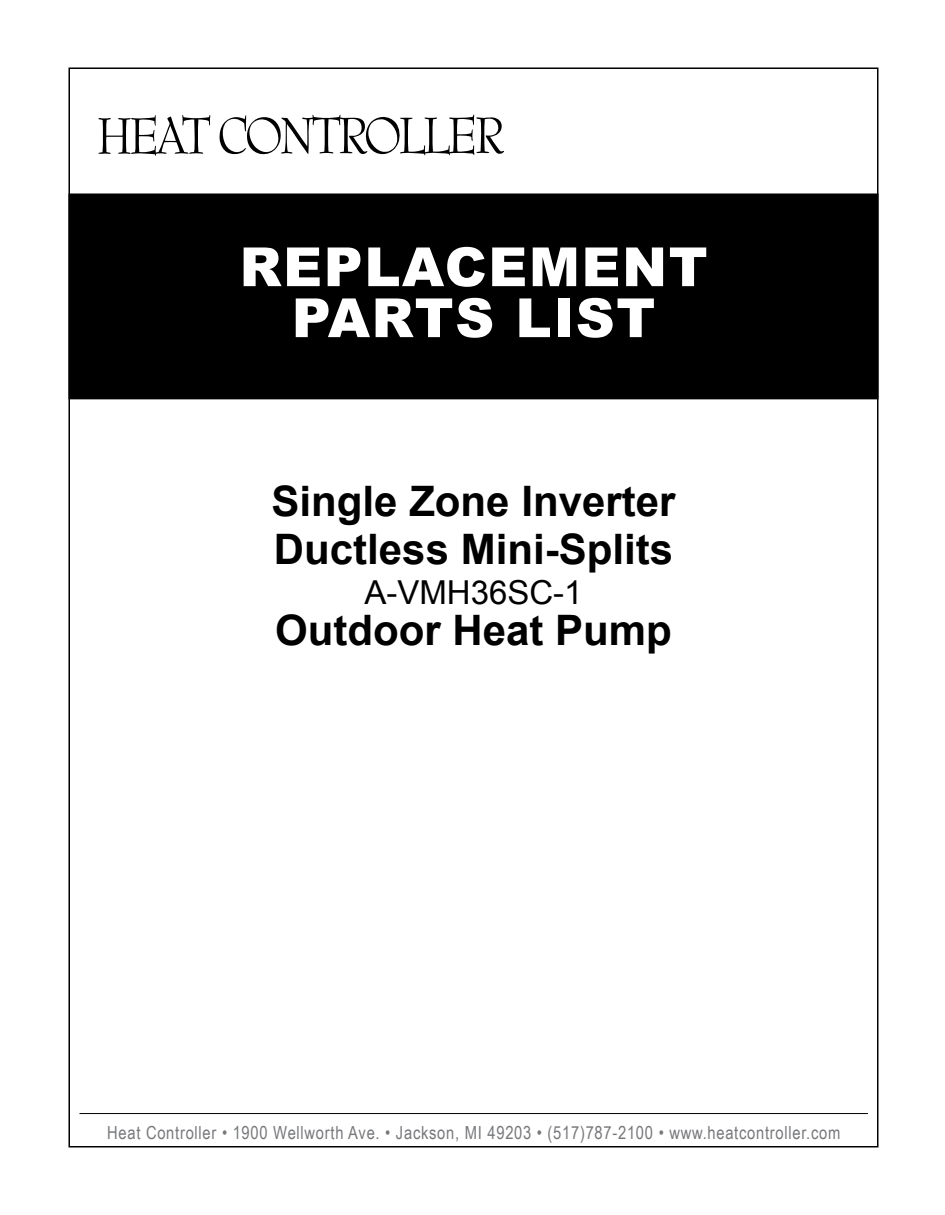
<style>
.page{position:relative;width:945px;height:1215px;background:#fff}
.page>*{position:absolute;margin:0;border:0;box-sizing:border-box;transform-origin:0 0}
.t1{font:900 54px/51px "Arial";letter-spacing:.03em;color:#fff;text-align:center}
.t2{font:700 42px/48px "Arial";color:#000}
.t3{font:33px "Arial";color:#000}
.t4{font:18px "Arial Narrow";letter-spacing:.04em;color:#77787b}
</style>
<div class="page">
<hr style="left:79px;top:1113px;width:789px;height:1px;background:#000">
<div style="left:69px;top:194px;width:809px;height:205px;background:#000"></div>
<div style="left:68px;top:193px;width:810px;height:206px;border:2px solid #000"></div>
<svg style="left:98px;top:115px;width:113px;height:41px"></svg>
<svg style="left:219px;top:114px;width:285px;height:41px"></svg>
<h1 class="t1" style="left:240px;top:240px;width:470px">REPLACEMENT<br>PARTS LIST</h1>
<h2 class="t2" style="left:272px;top:479px;width:405px">Single Zone Inverter<br>Ductless Mini-Splits</h2>
<h3 class="t3" style="left:364px;top:571px;width:220px">A-VMH36SC-1</h3>
<h2 class="t2" style="left:275px;top:608px;width:398px">Outdoor Heat Pump</h2>
<p class="t4" style="left:107px;top:1119px;width:735px">Heat Controller • 1900 Wellworth Ave. • Jackson, MI 49203 • (517)787-2100 • www.heatcontroller.com</p>
</div>
